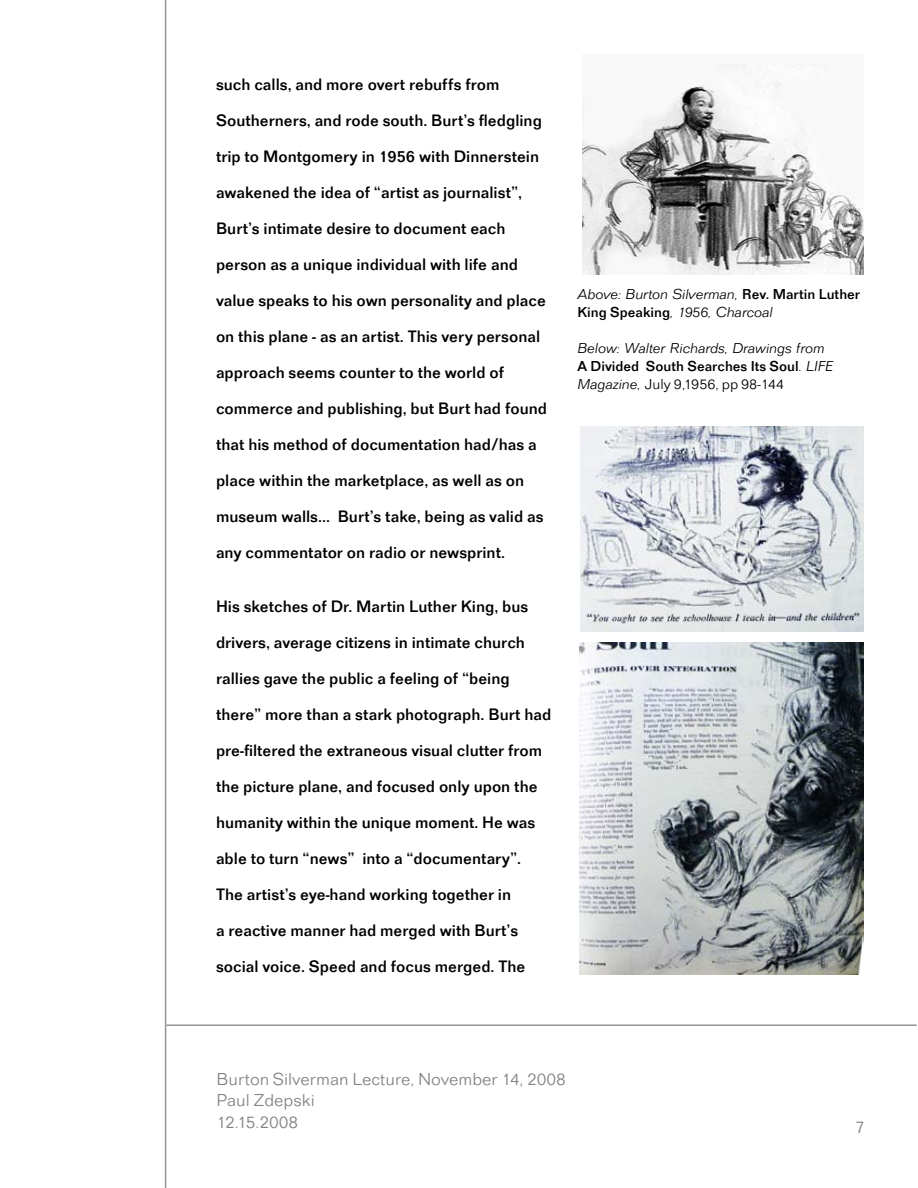
<style>
.page{position:relative;width:918px;height:1188px;background:#fff}
.page>*{position:absolute;margin:0;border:0;box-sizing:border-box;transform-origin:0 0}
.t1{font:18px/21.6px "Folio T Ligh";color:#808284}
.t2{font:500 17.25px/36px "Folio T";color:#010101}
.t3{font:15px/18px "Folio T Ligh Ital";color:#010101}
.t4{font:500 15px "Folio T";color:#010101}
.t5{font:15px "Folio T Ligh";color:#010101}
.s1{font-family:"Folio T";font-weight:500}
.s2{font-family:"Folio T Ligh Ital";font-weight:400}
.s3{font-family:"Folio T Ligh Ital"}
</style>
<div class="page">
<hr style="left:165px;top:0;width:1px;height:1188px;background:#939598">
<hr style="left:166px;top:1024px;width:751px;height:2px;background:#939598">
<img style="left:582px;top:64px;width:282px;height:211px">
<img style="left:579px;top:642px;width:285px;height:332px">
<img style="left:580px;top:426px;width:284px;height:205px">
<p class="t2" style="left:216px;top:66px;width:333px">such calls, and more overt rebuffs from Southerners, and rode south. Burt’s fledgling trip to Montgomery in 1956 with Dinnerstein awakened the idea of “artist as journalist”, Burt’s intimate desire to document each person as a unique individual with life and value speaks to his own personality and place on this plane - as an artist. This very personal approach seems counter to the world of commerce and publishing, but Burt had found that his method of documentation had/has a place within the marketplace, as well as on museum walls... Burt’s take, being as valid as any commentator on radio or newsprint.</p>
<p class="t2" style="left:216px;top:588px;width:337px">His sketches of Dr. Martin Luther King, bus drivers, average citizens in intimate church rallies gave the public a feeling of “being there” more than a stark photograph. Burt had pre-filtered the extraneous visual clutter from the picture plane, and focused only upon the humanity within the unique moment. He was able to turn “news” into a “documentary”.<br>The artist’s eye-hand working together in<br>a reactive manner had merged with Burt’s social voice. Speed and focus merged. The</p>
<p class="t3" style="left:578px;top:285px;width:284px">Above: Burton Silverman, <span class="s1">Rev. Martin Luther<br>King Speaking</span>, 1956, Charcoal</p>
<p class="t3" style="left:578px;top:339px;width:249px">Below: Walter Richards, Drawings from</p>
<p class="t4" style="left:578px;top:358px;width:257px">A Divided South Searches Its Soul<span class="s2">. LIFE</span></p>
<p class="t5" style="left:578px;top:376px;width:208px"><span class="s3">Magazine,</span> July 9,1956, pp 98-144</p>
<p class="t1" style="left:217px;top:1068px;width:351px">Burton Silverman Lecture, November 14, 2008<br>Paul Zdepski<br>12.15.2008</p>
<p class="t1" style="left:855px;top:1116px;width:11px">7</p>
</div>
